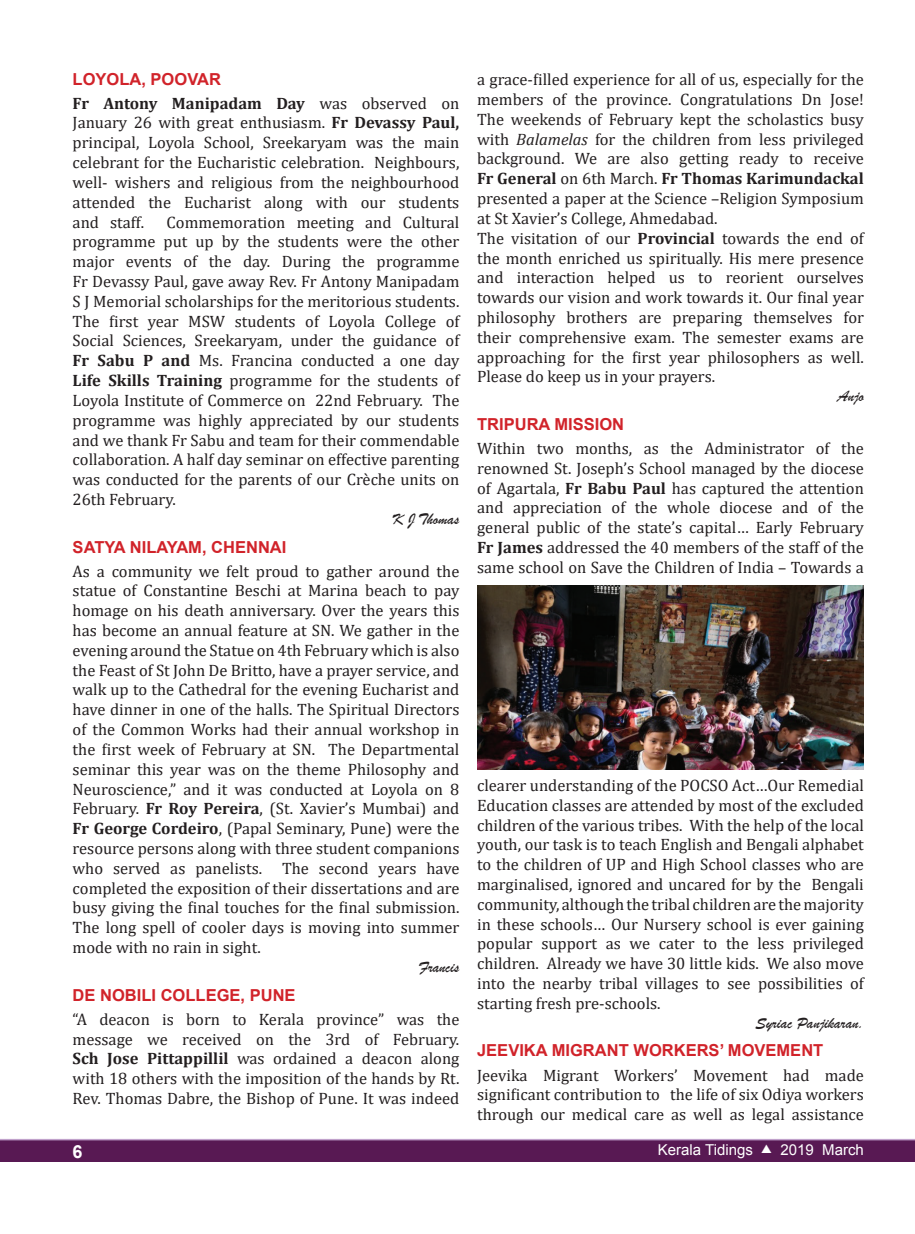
<style>
.page{position:relative;width:915px;height:1234px;background:#fff}
.page>*{position:absolute;margin:0;border:0;box-sizing:border-box;transform-origin:0 0}
.t1{font:700 18px "Arial";color:#fff}
.t2{font:16.5px/19.8px "Cambria";color:#231f20;text-align:justify}
.t3{font:700 16.5px "Arial";color:#d1232a}
.t4{font:16.5px "Brush Script";color:#231f20}
.t5{font:15px "Arial";color:#fff}
.s1{font-weight:700}
.s2{font-style:italic}
.s3{font-family:"Dixieland";font-size:12px}
</style>
<div class="page">
<img style="left:477px;top:585px;width:386px;height:184px">
<div style="left:0;top:1138px;width:914px;height:23px;background:#581953"></div>
<hr style="left:0;top:1138px;width:914px;height:2px;background:#c0a1cb">
<p class="t3" style="left:73px;top:67px;width:150px">LOYOLA, POOVAR</p>
<p class="t2" style="left:73px;top:93px;width:388px"><span class="s1">Fr Antony Manipadam Day</span> was observed on January 26 with great enthusiasm. <span class="s1">Fr Devassy Paul, </span>principal, Loyola School, Sreekaryam was the main celebrant for the Eucharistic celebration. Neighbours, well- wishers and religious from the neighbourhood attended the Eucharist along with our students and staff.</p>
<p class="t2" style="left:73px;top:212px;width:388px;text-indent:94px">Commemoration meeting and Cultural programme put up by the students were the other major events of the day. During the programme Fr Devassy Paul, gave away Rev. Fr Antony Manipadam S J Memorial scholarships for the meritorious students.<br>The first year MSW students of Loyola College of Social Sciences, Sreekaryam, under the guidance of <span class="s1">Fr Sabu P and</span> Ms. Francina conducted a one day <span class="s1">Life Skills Training</span> programme for the students of Loyola Institute of Commerce on 22nd February. The programme was highly appreciated by our students and we thank Fr Sabu and team for their commendable collaboration. A half day seminar on effective parenting was conducted for the parents of our Crèche units on 26th February.</p>
<p class="t4" style="left:392px;top:508px;width:68px">K J Thomas</p>
<p class="t3" style="left:73px;top:535px;width:215px">SATYA NILAYAM, CHENNAI</p>
<p class="t2" style="left:73px;top:561px;width:388px">As a community we felt proud to gather around the statue of Constantine Beschi at Marina beach to pay homage on his death anniversary. Over the years this has become an annual feature at SN. We gather in the evening around the Statue on 4th February which is also the Feast of St John De Britto, have a prayer service, and walk up to the Cathedral for the evening Eucharist and have dinner in one of the halls. The Spiritual Directors of the Common Works had their annual workshop in the first week of February at SN. The Departmental seminar this year was on the theme Philosophy and Neuroscience,” and it was conducted at Loyola on 8<br>February. <span class="s1">Fr Roy Pereira</span>, (St. Xavier’s Mumbai) and <span class="s1">Fr George Cordeiro</span>, (Papal Seminary, Pune) were the resource persons along with three student companions who served as panelists. The second years have completed the exposition of their dissertations and are busy giving the final touches for the final submission.<br>The long spell of cooler days is moving into summer mode with no rain in sight.</p>
<p class="t4" style="left:419px;top:956px;width:42px">Francis</p>
<p class="t3" style="left:73px;top:982px;width:224px">DE NOBILI COLLEGE, PUNE</p>
<p class="t2" style="left:73px;top:1008px;width:388px">“A deacon is born to Kerala province” was the message we received on the 3rd of February.<br><span class="s1">Sch Jose Pittappillil</span> was ordained a deacon along with 18 others with the imposition of the hands by Rt.<br>Rev. Thomas Dabre, the Bishop of Pune. It was indeed</p>
<p class="t2" style="left:477px;top:70px;width:388px;text-align:left">a grace-filled experience for all of us, especially for the members of the province. Congratulations Dn Jose!<br>The weekends of February kept the scholastics busy with <span class="s2">Balamelas</span> for the children from less privileged background. We are also getting ready to receive <span class="s1">Fr General</span> on 6th March. <span class="s1">Fr Thomas Karimundackal </span>presented a paper at the Science –Religion Symposium at St Xavier’s College, Ahmedabad.<br>The visitation of our <span class="s1">Provincial</span> towards the end of the month enriched us spiritually. His mere presence and interaction helped us to reorient ourselves towards our vision and work towards it. Our final year philosophy brothers are preparing themselves for their comprehensive exam. The semester exams are approaching for the first year philosophers as well.<br>Please do keep us in your prayers.</p>
<p class="t4" style="left:837px;top:386px;width:28px">Anjo</p>
<p class="t3" style="left:477px;top:412px;width:148px">TRIPURA MISSION</p>
<p class="t2" style="left:477px;top:438px;width:388px">Within two months, as the Administrator of the renowned St. Joseph’s School managed by the diocese of Agartala, <span class="s1">Fr Babu Paul</span> has captured the attention and appreciation of the whole diocese and of the general public of the state’s capital… Early February <span class="s1">Fr James</span> addressed the 40 members of the staff of the same school on Save the Children of India – Towards a</p>
<p class="t2" style="left:477px;top:775px;width:388px">clearer understanding of the POCSO Act…Our Remedial Education classes are attended by most of the excluded children of the various tribes. With the help of the local youth, our task is to teach English and Bengali alphabet to the children of UP and High School classes who are marginalised, ignored and uncared for by the Bengali community, although the tribal children are the majority in these schools… Our Nursery school is ever gaining popular support as we cater to the less privileged children. Already we have 30 little kids. We also move into the nearby tribal villages to see possibilities of starting fresh pre-schools.</p>
<p class="t4" style="left:755px;top:1012px;width:110px">Syriac Panjikaran.</p>
<p class="t3" style="left:477px;top:1038px;width:347px">JEEVIKA MIGRANT WORKERS’ MOVEMENT</p>
<p class="t2" style="left:477px;top:1064px;width:388px">Jeevika Migrant Workers’ Movement had made significant contribution to the life of six Odiya workers through our medical care as well as legal assistance</p>
<p class="t1" style="left:72px;top:1139px;width:12px">6</p>
<p class="t5" style="left:657px;top:1139px;width:207px">Kerala Tidings <span class="s3">s</span> 2019 March</p>
</div>
